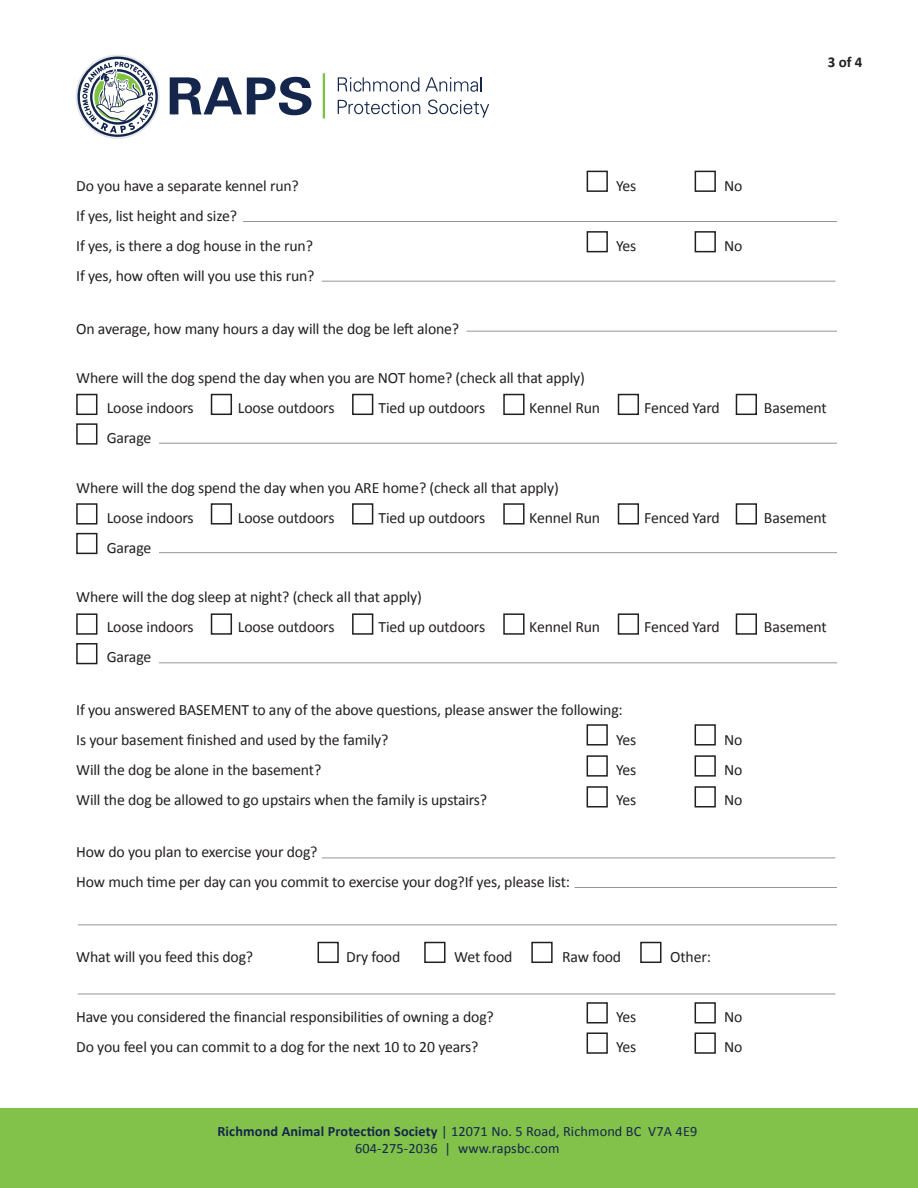
<style>
.page{position:relative;width:918px;height:1188px;background:#fff}
.page>*{position:absolute;margin:0;border:0;box-sizing:border-box;transform-origin:0 0}
.t1{font:15.75px "Calibri";letter-spacing:-.01em;color:#231f20}
.t2{font:700 15px "Calibri";color:#231f20}
.t3{font:700 14.25px "Calibri";letter-spacing:.01em;color:#14264c}
.t4{font:14.25px "Calibri";letter-spacing:.01em;color:#14264c}
.s1{font-weight:400}
</style>
<div class="page">
<svg style="left:78px;top:57px;width:80px;height:80px"></svg>
<svg style="left:170px;top:77px;width:141px;height:38px"></svg>
<hr style="left:323px;top:73px;width:2px;height:45px;background:#7ec242">
<svg style="left:338px;top:77px;width:81px;height:15px"></svg>
<svg style="left:425px;top:77px;width:57px;height:15px"></svg>
<svg style="left:338px;top:100px;width:82px;height:14px"></svg>
<svg style="left:428px;top:100px;width:61px;height:18px"></svg>
<div style="left:0;top:1109px;width:918px;height:79px;background:#82c14a"></div>
<div style="left:695px;top:171px;width:21px;height:21px;border:2px solid #231f20"></div>
<div style="left:695px;top:231px;width:21px;height:21px;border:2px solid #231f20"></div>
<div style="left:587px;top:171px;width:21px;height:21px;border:2px solid #231f20"></div>
<div style="left:587px;top:231px;width:21px;height:21px;border:2px solid #231f20"></div>
<hr style="left:243px;top:221px;width:594px;height:1px;background:#939598">
<hr style="left:322px;top:281px;width:513px;height:1px;background:#939598">
<div style="left:76px;top:394px;width:21px;height:21px;border:2px solid #231f20"></div>
<div style="left:76px;top:503px;width:21px;height:22px;border:2px solid #231f20"></div>
<div style="left:76px;top:613px;width:21px;height:22px;border:2px solid #231f20"></div>
<div style="left:76px;top:423px;width:21px;height:22px;border:2px solid #231f20"></div>
<div style="left:76px;top:533px;width:21px;height:21px;border:2px solid #231f20"></div>
<div style="left:76px;top:643px;width:21px;height:21px;border:2px solid #231f20"></div>
<div style="left:211px;top:394px;width:21px;height:21px;border:2px solid #231f20"></div>
<div style="left:211px;top:503px;width:21px;height:22px;border:2px solid #231f20"></div>
<div style="left:211px;top:613px;width:21px;height:22px;border:2px solid #231f20"></div>
<div style="left:352px;top:394px;width:21px;height:21px;border:2px solid #231f20"></div>
<div style="left:352px;top:503px;width:21px;height:22px;border:2px solid #231f20"></div>
<div style="left:352px;top:613px;width:21px;height:22px;border:2px solid #231f20"></div>
<div style="left:503px;top:394px;width:22px;height:21px;border:2px solid #231f20"></div>
<div style="left:503px;top:503px;width:22px;height:22px;border:2px solid #231f20"></div>
<div style="left:503px;top:613px;width:22px;height:22px;border:2px solid #231f20"></div>
<div style="left:618px;top:394px;width:21px;height:21px;border:2px solid #231f20"></div>
<div style="left:618px;top:503px;width:21px;height:22px;border:2px solid #231f20"></div>
<div style="left:618px;top:613px;width:21px;height:22px;border:2px solid #231f20"></div>
<div style="left:736px;top:394px;width:21px;height:21px;border:2px solid #231f20"></div>
<div style="left:736px;top:503px;width:21px;height:22px;border:2px solid #231f20"></div>
<div style="left:736px;top:613px;width:21px;height:22px;border:2px solid #231f20"></div>
<hr style="left:159px;top:443px;width:678px;height:1px;background:#939598">
<hr style="left:159px;top:552px;width:678px;height:1px;background:#939598">
<hr style="left:159px;top:662px;width:678px;height:1px;background:#939598">
<div style="left:695px;top:724px;width:21px;height:22px;border:2px solid #231f20"></div>
<div style="left:695px;top:755px;width:21px;height:22px;border:2px solid #231f20"></div>
<div style="left:695px;top:786px;width:21px;height:22px;border:2px solid #231f20"></div>
<div style="left:695px;top:1002px;width:21px;height:22px;border:2px solid #231f20"></div>
<div style="left:695px;top:1032px;width:21px;height:22px;border:2px solid #231f20"></div>
<div style="left:587px;top:724px;width:21px;height:22px;border:2px solid #231f20"></div>
<div style="left:587px;top:755px;width:21px;height:22px;border:2px solid #231f20"></div>
<div style="left:587px;top:786px;width:21px;height:22px;border:2px solid #231f20"></div>
<div style="left:587px;top:1002px;width:21px;height:22px;border:2px solid #231f20"></div>
<div style="left:587px;top:1032px;width:21px;height:22px;border:2px solid #231f20"></div>
<div style="left:318px;top:942px;width:21px;height:21px;border:2px solid #231f20"></div>
<div style="left:424px;top:942px;width:22px;height:21px;border:2px solid #231f20"></div>
<div style="left:531px;top:942px;width:22px;height:21px;border:2px solid #231f20"></div>
<div style="left:640px;top:942px;width:22px;height:21px;border:2px solid #231f20"></div>
<hr style="left:322px;top:858px;width:513px;height:1px;background:#939598">
<hr style="left:78px;top:994px;width:757px;height:1px;background:#939598">
<hr style="left:467px;top:331px;width:370px;height:1px;background:#939598">
<hr style="left:575px;top:887px;width:262px;height:1px;background:#939598">
<hr style="left:78px;top:924px;width:759px;height:1px;background:#939598">
<p class="t2" style="left:828px;top:53px;width:36px">3 of 4</p>
<p class="t1" style="left:76px;top:176px;width:224px">Do you have a separate kennel run?</p>
<p class="t1" style="left:616px;top:176px;width:22px">Yes</p>
<p class="t1" style="left:724px;top:176px;width:20px">No</p>
<p class="t1" style="left:76px;top:206px;width:162px">If yes, list height and size?</p>
<p class="t1" style="left:76px;top:236px;width:238px">If yes, is there a dog house in the run?</p>
<p class="t1" style="left:616px;top:236px;width:22px">Yes</p>
<p class="t1" style="left:724px;top:236px;width:20px">No</p>
<p class="t1" style="left:76px;top:266px;width:240px">If yes, how often will you use this run?</p>
<p class="t1" style="left:76px;top:319px;width:385px">On average, how many hours a day will the dog be left alone?</p>
<p class="t1" style="left:76px;top:368px;width:510px">Where will the dog spend the day when you are NOT home? (check all that apply)</p>
<p class="t1" style="left:107px;top:398px;width:89px">Loose indoors</p>
<p class="t1" style="left:238px;top:398px;width:98px">Loose outdoors</p>
<p class="t1" style="left:379px;top:398px;width:108px">Tied up outdoors</p>
<p class="t1" style="left:529px;top:398px;width:72px">Kennel Run</p>
<p class="t1" style="left:644px;top:398px;width:77px">Fenced Yard</p>
<p class="t1" style="left:764px;top:398px;width:64px">Basement</p>
<p class="t1" style="left:107px;top:428px;width:46px">Garage</p>
<p class="t1" style="left:76px;top:478px;width:484px">Where will the dog spend the day when you ARE home? (check all that apply)</p>
<p class="t1" style="left:107px;top:508px;width:89px">Loose indoors</p>
<p class="t1" style="left:238px;top:508px;width:98px">Loose outdoors</p>
<p class="t1" style="left:379px;top:508px;width:108px">Tied up outdoors</p>
<p class="t1" style="left:529px;top:508px;width:72px">Kennel Run</p>
<p class="t1" style="left:644px;top:508px;width:77px">Fenced Yard</p>
<p class="t1" style="left:764px;top:508px;width:64px">Basement</p>
<p class="t1" style="left:107px;top:538px;width:46px">Garage</p>
<p class="t1" style="left:76px;top:587px;width:347px">Where will the dog sleep at night? (check all that apply)</p>
<p class="t1" style="left:107px;top:617px;width:89px">Loose indoors</p>
<p class="t1" style="left:238px;top:617px;width:98px">Loose outdoors</p>
<p class="t1" style="left:379px;top:617px;width:108px">Tied up outdoors</p>
<p class="t1" style="left:529px;top:617px;width:72px">Kennel Run</p>
<p class="t1" style="left:644px;top:617px;width:77px">Fenced Yard</p>
<p class="t1" style="left:764px;top:617px;width:64px">Basement</p>
<p class="t1" style="left:107px;top:647px;width:46px">Garage</p>
<p class="t1" style="left:76px;top:700px;width:548px">If you answered BASEMENT to any of the above questions, please answer the following:</p>
<p class="t1" style="left:76px;top:730px;width:314px">Is your basement finished and used by the family?</p>
<p class="t1" style="left:616px;top:730px;width:22px">Yes</p>
<p class="t1" style="left:724px;top:730px;width:20px">No</p>
<p class="t1" style="left:76px;top:760px;width:247px">Will the dog be alone in the basement?</p>
<p class="t1" style="left:616px;top:760px;width:22px">Yes</p>
<p class="t1" style="left:724px;top:760px;width:20px">No</p>
<p class="t1" style="left:76px;top:790px;width:413px">Will the dog be allowed to go upstairs when the family is upstairs?</p>
<p class="t1" style="left:616px;top:790px;width:22px">Yes</p>
<p class="t1" style="left:724px;top:790px;width:20px">No</p>
<p class="t1" style="left:76px;top:842px;width:243px">How do you plan to exercise your dog?</p>
<p class="t1" style="left:76px;top:872px;width:495px">How much time per day can you commit to exercise your dog?If yes, please list:</p>
<p class="t1" style="left:76px;top:947px;width:179px">What will you feed this dog?</p>
<p class="t1" style="left:346px;top:947px;width:56px">Dry food</p>
<p class="t1" style="left:454px;top:947px;width:60px">Wet food</p>
<p class="t1" style="left:562px;top:947px;width:61px">Raw food</p>
<p class="t1" style="left:670px;top:947px;width:42px">Other:</p>
<p class="t1" style="left:76px;top:1007px;width:419px">Have you considered the financial responsibilities of owning a dog?</p>
<p class="t1" style="left:616px;top:1007px;width:22px">Yes</p>
<p class="t1" style="left:724px;top:1007px;width:20px">No</p>
<p class="t1" style="left:76px;top:1037px;width:404px">Do you feel you can commit to a dog for the next 10 to 20 years?</p>
<p class="t1" style="left:616px;top:1037px;width:22px">Yes</p>
<p class="t1" style="left:724px;top:1037px;width:20px">No</p>
<p class="t3" style="left:217px;top:1123px;width:481px">Richmond Animal Protection Society <span class="s1">| 12071 No. 5 Road, Richmond BC V7A 4E9</span></p>
<p class="t4" style="left:355px;top:1139px;width:206px">604-275-2036 | www.rapsbc.com</p>
</div>
